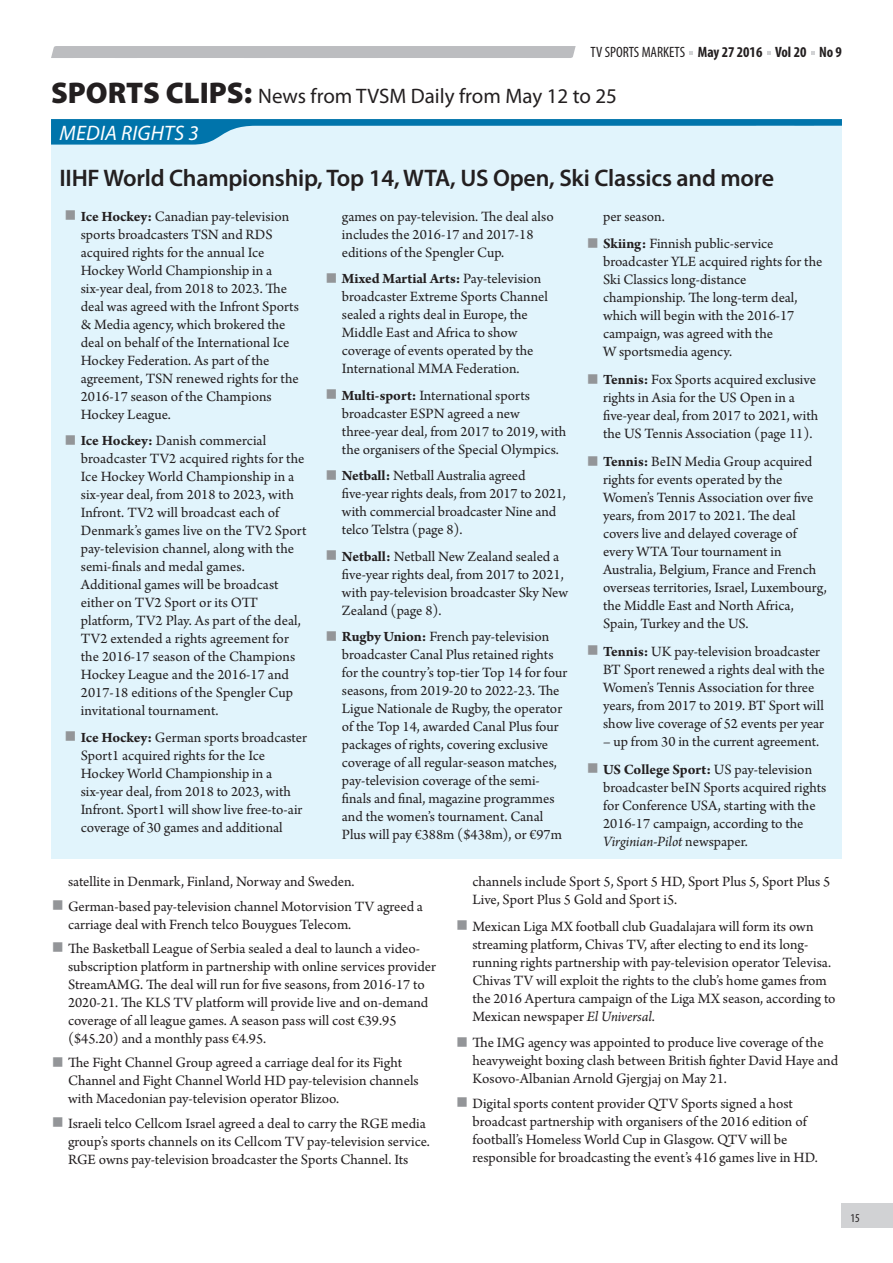
<style>
.page{position:relative;width:893px;height:1263px;background:#fff}
.page>*{position:absolute;margin:0;border:0;box-sizing:border-box;transform-origin:0 0}
.t1{font:600 24px "Myriad Pro";letter-spacing:-.01em;color:#231f20}
.t2{font:21px "Myriad Pro";color:#231f20}
.t3{font:italic 21px "Myriad Pro";letter-spacing:.01em;color:#fff}
.t4{font:15px/18px "Arno Pro";color:#231f20}
.t5{font:700 condensed 15px "Myriad Pro";color:#231f20}
.t6{font:condensed 12px "Myriad Pro";color:#231f20}
.s1{font-weight:400}
.s2{font-weight:900;font-size:30px}
.s3{font-weight:700;font-size:42px;color:#939598}
.s4{font-weight:700}
.s5{font-style:italic}
</style>
<div class="page">
<div style="left:842px;top:1204px;width:51px;height:24px;background:#d1d2d4"></div>
<div style="left:51px;top:46px;width:525px;height:12px;background:#bcbdc0"></div>
<div style="left:51px;top:119px;width:791px;height:740px;background:#e1f4fc"></div>
<svg style="left:51px;top:119px;width:791px;height:26px"></svg>
<p class="t5" style="left:590px;top:43px;width:253px"><span class="s1">TV SPORTS MARKETS</span> May 27 2016 Vol 20 No 9</p>
<h2 class="t2" style="left:51px;top:83px;width:567px"><span class="s2">SPORTS CLIPS:</span> News from TVSM Daily from May 12 to 25</h2>
<h2 class="t3" style="left:60px;top:120px;width:141px">MEDIA RIGHTS 3</h2>
<h1 class="t1" style="left:60px;top:163px;width:716px">IIHF World Championship, Top 14, WTA, US Open, Ski Classics and more</h1>
<p class="t4" style="left:81px;top:208px;width:220px;text-indent:-17px"><span class="s3">■</span> <span class="s4">Ice Hockey:</span> Canadian pay-television sports broadcasters TSN and RDS acquired rights for the annual Ice Hockey World Championship in a six-year deal, from 2018 to 2023. The deal was agreed with the Infront Sports &amp; Media agency, which brokered the deal on behalf of the International Ice Hockey Federation. As part of the agreement, TSN renewed rights for the 2016-17 season of the Champions Hockey League.</p>
<p class="t4" style="left:81px;top:432px;width:227px;text-indent:-17px"><span class="s3">■</span> <span class="s4">Ice Hockey:</span> Danish commercial broadcaster TV2 acquired rights for the Ice Hockey World Championship in a six-year deal, from 2018 to 2023, with Infront. TV2 will broadcast each of Denmark’s games live on the TV2 Sport pay-television channel, along with the semi-finals and medal games.<br>Additional games will be broadcast either on TV2 Sport or its OTT platform, TV2 Play. As part of the deal, TV2 extended a rights agreement for the 2016-17 season of the Champions Hockey League and the 2016-17 and 2017-18 editions of the Spengler Cup invitational tournament.</p>
<p class="t4" style="left:81px;top:729px;width:228px;text-indent:-17px"><span class="s3">■</span> <span class="s4">Ice Hockey:</span> German sports broadcaster Sport1 acquired rights for the Ice Hockey World Championship in a six-year deal, from 2018 to 2023, with Infront. Sport1 will show live free-to-air coverage of 30 games and additional</p>
<p class="t4" style="left:342px;top:208px;width:213px">games on pay-television. The deal also includes the 2016-17 and 2017-18 editions of the Spengler Cup.</p>
<p class="t4" style="left:342px;top:270px;width:208px;text-indent:-17px"><span class="s3">■</span> <span class="s4">Mixed Martial Arts:</span> Pay-television broadcaster Extreme Sports Channel sealed a rights deal in Europe, the Middle East and Africa to show coverage of events operated by the International MMA Federation.</p>
<p class="t4" style="left:342px;top:387px;width:226px;text-indent:-17px"><span class="s3">■</span> <span class="s4">Multi-sport:</span> International sports broadcaster ESPN agreed a new three-year deal, from 2017 to 2019, with the organisers of the Special Olympics.</p>
<p class="t4" style="left:342px;top:467px;width:225px;text-indent:-17px"><span class="s3">■</span> <span class="s4">Netball:</span> Netball Australia agreed five-year rights deals, from 2017 to 2021, with commercial broadcaster Nine and telco Telstra (page 8).</p>
<p class="t4" style="left:342px;top:548px;width:228px;text-indent:-17px"><span class="s3">■</span> <span class="s4">Netball:</span> Netball New Zealand sealed a five-year rights deal, from 2017 to 2021, with pay-television broadcaster Sky New Zealand (page 8).</p>
<p class="t4" style="left:342px;top:628px;width:227px;text-indent:-17px"><span class="s3">■</span> <span class="s4">Rugby Union:</span> French pay-television broadcaster Canal Plus retained rights for the country’s top-tier Top 14 for four seasons, from 2019-20 to 2022-23. The Ligue Nationale de Rugby, the operator of the Top 14, awarded Canal Plus four packages of rights, covering exclusive coverage of all regular-season matches, pay-television coverage of the semi&shy;finals and final, magazine programmes and the women’s tournament. Canal Plus will pay €388m ($438m), or €97m</p>
<p class="t4" style="left:603px;top:208px;width:63px">per season.</p>
<p class="t4" style="left:603px;top:236px;width:221px;text-indent:-17px"><span class="s3">■</span> <span class="s4">Skiing:</span> Finnish public-service broadcaster YLE acquired rights for the<br>Ski Classics long-distance championship. The long-term deal, which will begin with the 2016-17 campaign, was agreed with the<br>W sportsmedia agency.</p>
<p class="t4" style="left:603px;top:371px;width:217px;text-indent:-17px"><span class="s3">■</span> <span class="s4">Tennis:</span> Fox Sports acquired exclusive rights in Asia for the US Open in a five-year deal, from 2017 to 2021, with the US Tennis Association (page 11).</p>
<p class="t4" style="left:603px;top:453px;width:225px;text-indent:-17px"><span class="s3">■</span> <span class="s4">Tennis:</span> BeIN Media Group acquired rights for events operated by the Women’s Tennis Association over five years, from 2017 to 2021. The deal covers live and delayed coverage of every WTA Tour tournament in Australia, Belgium, France and French overseas territories, Israel, Luxembourg, the Middle East and North Africa, Spain, Turkey and the US.</p>
<p class="t4" style="left:603px;top:643px;width:223px;text-indent:-17px"><span class="s3">■</span> <span class="s4">Tennis:</span> UK pay-television broadcaster BT Sport renewed a rights deal with the Women’s Tennis Association for three years, from 2017 to 2019. BT Sport will show live coverage of 52 events per year</p>
<p class="t4" style="left:603px;top:733px;width:218px">– up from 30 in the current agreement.</p>
<p class="t4" style="left:603px;top:761px;width:225px;text-indent:-17px"><span class="s3">■</span> <span class="s4">US College Sport:</span> US pay-television broadcaster beIN Sports acquired rights for Conference USA, starting with the 2016-17 campaign, according to the <span class="s5">Virginian-Pilot</span> newspaper.</p>
<p class="t4" style="left:68px;top:873px;width:288px">satellite in Denmark, Finland, Norway and Sweden.</p>
<p class="t4" style="left:68px;top:898px;width:357px;text-indent:-17px"><span class="s3">■</span> German-based pay-television channel Motorvision TV agreed a carriage deal with French telco Bouygues Telecom.</p>
<p class="t4" style="left:68px;top:940px;width:369px;text-indent:-17px"><span class="s3">■</span> The Basketball League of Serbia sealed a deal to launch a video&shy;subscription platform in partnership with online services provider StreamAMG. The deal will run for five seasons, from 2016-17 to 2020-21. The KLS TV platform will provide live and on-demand coverage of all league games. A season pass will cost €39.95 ($45.20) and a monthly pass €4.95.</p>
<p class="t4" style="left:68px;top:1054px;width:352px;text-indent:-17px"><span class="s3">■</span> The Fight Channel Group agreed a carriage deal for its Fight<br>Channel and Fight Channel World HD pay-television channels with Macedonian pay-television operator Blizoo.</p>
<p class="t4" style="left:68px;top:1115px;width:363px;text-indent:-17px"><span class="s3">■</span> Israeli telco Cellcom Israel agreed a deal to carry the RGE media group’s sports channels on its Cellcom TV pay-television service.<br>RGE owns pay-television broadcaster the Sports Channel. Its</p>
<p class="t4" style="left:472px;top:873px;width:359px">channels include Sport 5, Sport 5 HD, Sport Plus 5, Sport Plus 5<br>Live, Sport Plus 5 Gold and Sport i5.</p>
<p class="t4" style="left:472px;top:918px;width:365px;text-indent:-17px"><span class="s3">■</span> Mexican Liga MX football club Guadalajara will form its own streaming platform, Chivas TV, after electing to end its long&shy;running rights partnership with pay-television operator Televisa.<br>Chivas TV will exploit the rights to the club’s home games from the 2016 Apertura campaign of the Liga MX season, according to Mexican newspaper <span class="s5">El Universal</span>.</p>
<p class="t4" style="left:472px;top:1034px;width:367px;text-indent:-17px"><span class="s3">■</span> The IMG agency was appointed to produce live coverage of the heavyweight boxing clash between British fighter David Haye and<br>Kosovo-Albanian Arnold Gjergjaj on May 21.</p>
<p class="t4" style="left:472px;top:1095px;width:347px;text-indent:-17px"><span class="s3">■</span> Digital sports content provider QTV Sports signed a host broadcast partnership with organisers of the 2016 edition of football’s Homeless World Cup in Glasgow. QTV will be responsible for broadcasting the event’s 416 games live in HD.</p>
<p class="t6" style="left:850px;top:1210px;width:11px">15</p>
</div>
